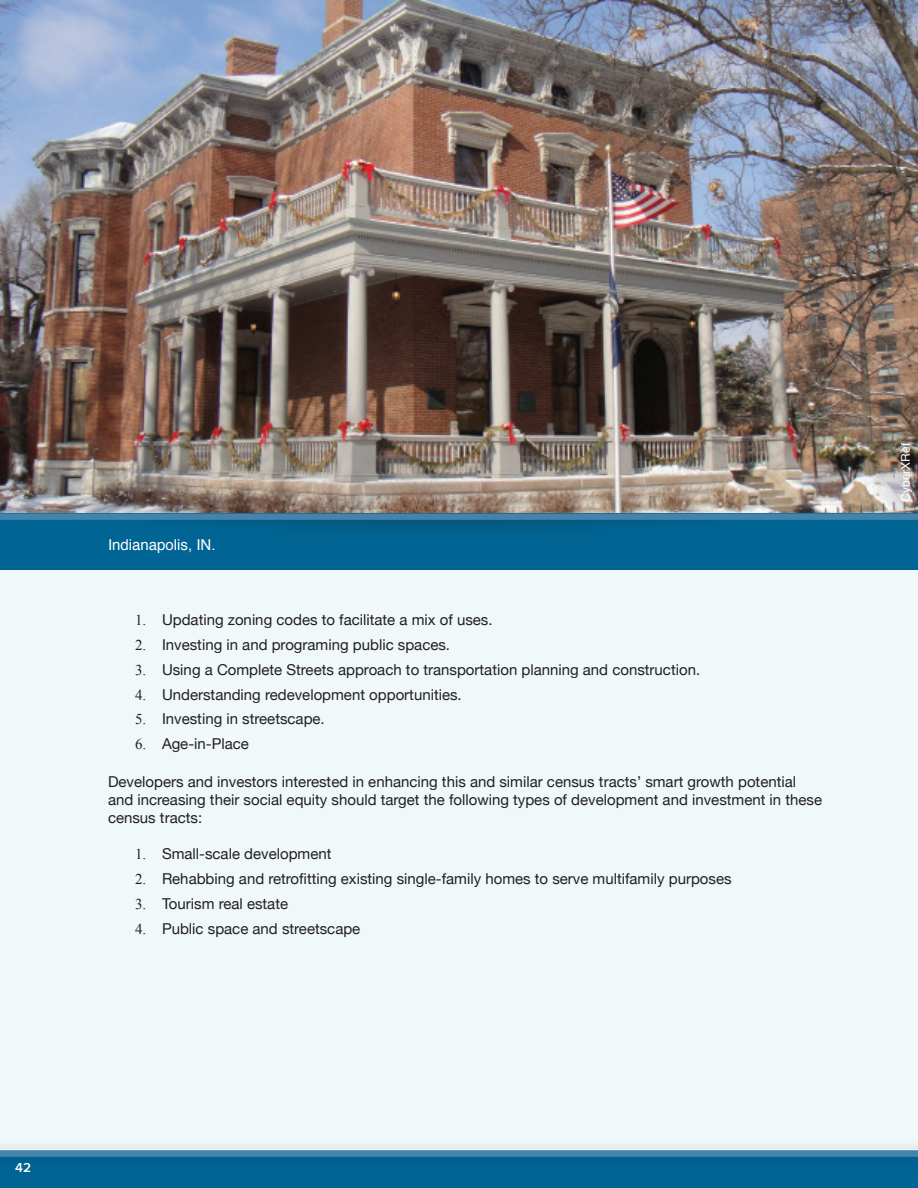
<style>
.page{position:relative;width:918px;height:1188px;background:#fff}
.page>*{position:absolute;margin:0;border:0;box-sizing:border-box;transform-origin:0 0}
.t1{font:15px/18px "Helvetica Neue";color:#231f20}
.t2{font:15px "Helvetica";color:#fff}
.t3{font:600 13.5px "Proxima Nova";color:#fff}
.t4{font:12px "Helvetica";color:#fff}
.s1{font-family:"Times New Roman"}
</style>
<div class="page">
<div style="left:0;top:0;width:918px;height:1149px;background:#f1f8f9"></div>
<img style="left:0;top:0;width:918px;height:513px">
<div style="left:0;top:514px;width:918px;height:56px;background:#006594"></div>
<div style="left:0;top:514px;width:918px;height:27px;background:#231f20;opacity:.5"></div>
<svg style="left:0;top:513px;width:918px;height:7px;background:#3e7fa7"></svg>
<div style="left:0;top:1151px;width:918px;height:37px;background:#006594"></div>
<div style="left:0;top:1139px;width:918px;height:37px;background:#231f20;opacity:.15"></div>
<svg style="left:0;top:1150px;width:918px;height:7px;background:#4786ad"></svg>
<p class="t2" style="left:108px;top:533px;width:109px">Indianapolis, IN.</p>
<p class="t1" style="left:135px;top:612px;width:359px"><span class="s1">1.</span> Updating zoning codes to facilitate a mix of uses.</p>
<p class="t1" style="left:135px;top:637px;width:317px"><span class="s1">2.</span> Investing in and programing public spaces.</p>
<p class="t1" style="left:135px;top:661px;width:567px"><span class="s1">3.</span> Using a Complete Streets approach to transportation planning and construction.</p>
<p class="t1" style="left:135px;top:686px;width:328px"><span class="s1">4.</span> Understanding redevelopment opportunities.</p>
<p class="t1" style="left:135px;top:711px;width:191px"><span class="s1">5.</span> Investing in streetscape.</p>
<p class="t1" style="left:135px;top:736px;width:115px"><span class="s1">6.</span> Age-in-Place</p>
<p class="t1" style="left:108px;top:774px;width:716px">Developers and investors interested in enhancing this and similar census tracts’ smart growth potential and increasing their social equity should target the following types of development and investment in these census tracts:</p>
<p class="t1" style="left:135px;top:846px;width:198px"><span class="s1">1.</span> Small-scale development</p>
<p class="t1" style="left:135px;top:871px;width:598px"><span class="s1">2.</span> Rehabbing and retrofitting existing single-family homes to serve multifamily purposes</p>
<p class="t1" style="left:135px;top:895px;width:155px"><span class="s1">3.</span> Tourism real estate</p>
<p class="t1" style="left:135px;top:920px;width:227px"><span class="s1">4.</span> Public space and streetscape</p>
<p class="t4" style="left:896px;top:502px;width:60px;rotate:-90deg">CyberXRef</p>
<p class="t3" style="left:15px;top:1157px;width:17px">42</p>
</div>
